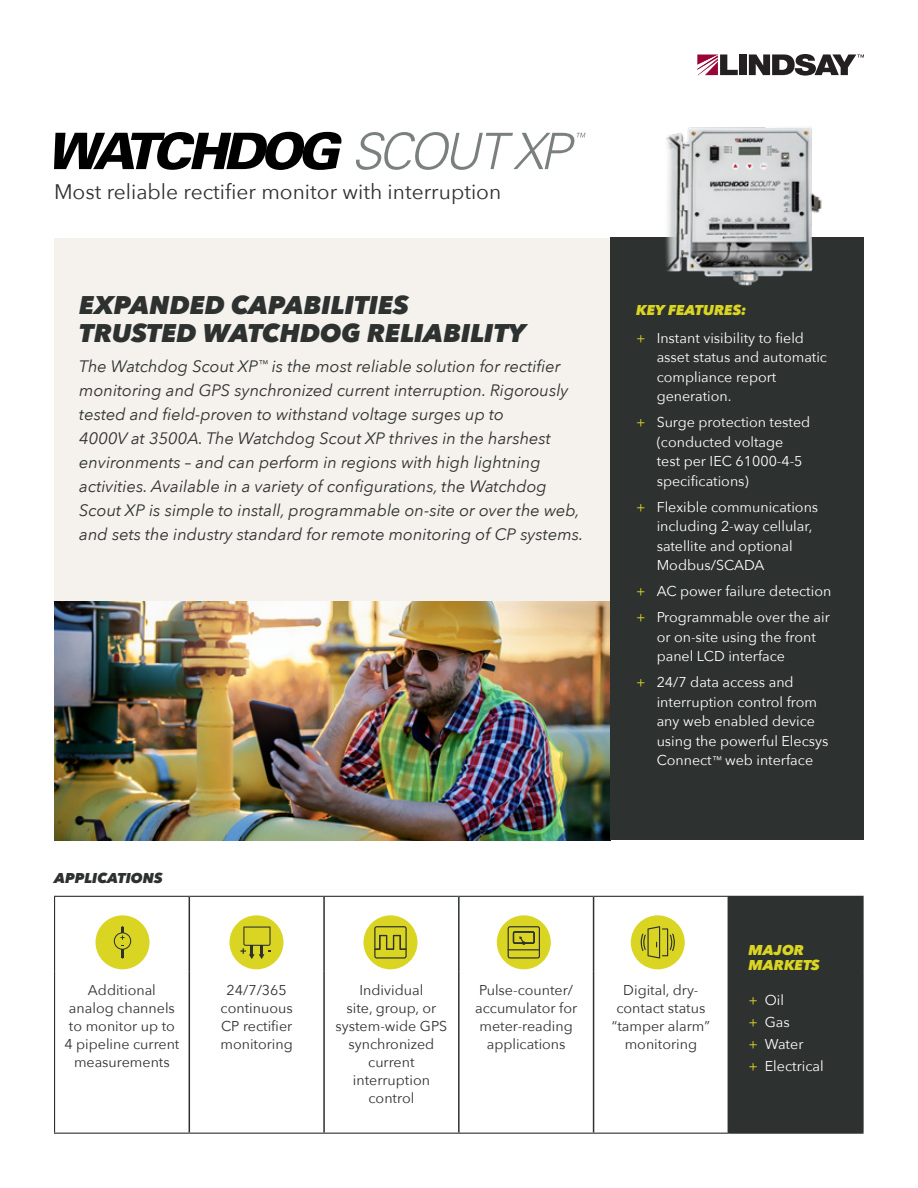
<style>
.page{position:relative;width:918px;height:1188px;background:#fff}
.page>*{position:absolute;margin:0;border:0;box-sizing:border-box;transform-origin:0 0}
.t1{font:italic 800 25.5px/28.5px "Avenir Next";color:#2d312f}
.t2{font:21px "Avenir Next";color:#2d312f}
.t3{font:italic 16.5px/24px "Avenir Next";color:#2d312f}
.t4{font:14.25px/19.5px "Avenir Next";color:#fff}
.t5{font:14.25px/18px "Avenir Next";color:#2d312f;text-align:center}
.t6{font:italic 800 14.25px/15px "Avenir Next";color:#dad523}
.t7{font:italic 800 14.25px "Avenir Next";color:#2d312f}
.s1{color:#dad523}
</style>
<div class="page">
<div style="left:54px;top:238px;width:557px;height:364px;background:#f5f1ed"></div>
<img style="left:54px;top:602px;width:557px;height:238px">
<div style="left:611px;top:238px;width:253px;height:602px;background:#2d312f"></div>
<div style="left:728px;top:896px;width:135px;height:237px;background:#2d312f"></div>
<hr style="left:54px;top:896px;width:135px;height:1px;background:#2d312f">
<hr style="left:54px;top:897px;width:1px;height:74px;background:#2d312f">
<hr style="left:189px;top:896px;width:135px;height:1px;background:#2d312f">
<hr style="left:324px;top:896px;width:135px;height:1px;background:#2d312f">
<hr style="left:459px;top:896px;width:135px;height:1px;background:#2d312f">
<hr style="left:594px;top:896px;width:134px;height:1px;background:#2d312f">
<hr style="left:189px;top:897px;width:1px;height:74px;background:#2d312f">
<hr style="left:323px;top:897px;width:2px;height:74px;background:#2d312f">
<hr style="left:458px;top:897px;width:2px;height:74px;background:#2d312f">
<hr style="left:593px;top:897px;width:1px;height:74px;background:#2d312f">
<hr style="left:728px;top:896px;width:136px;height:1px;background:#2d312f">
<hr style="left:862px;top:897px;width:2px;height:74px;background:#2d312f">
<hr style="left:862px;top:971px;width:2px;height:162px;background:#2d312f">
<hr style="left:728px;top:1133px;width:136px;height:1px;background:#2d312f">
<hr style="left:54px;top:971px;width:1px;height:162px;background:#2d312f">
<hr style="left:54px;top:1133px;width:135px;height:1px;background:#2d312f">
<hr style="left:189px;top:1133px;width:135px;height:1px;background:#2d312f">
<hr style="left:324px;top:1133px;width:135px;height:1px;background:#2d312f">
<hr style="left:459px;top:1133px;width:135px;height:1px;background:#2d312f">
<hr style="left:594px;top:1133px;width:134px;height:1px;background:#2d312f">
<hr style="left:189px;top:971px;width:1px;height:162px;background:#2d312f">
<hr style="left:323px;top:971px;width:2px;height:162px;background:#2d312f">
<hr style="left:458px;top:971px;width:2px;height:162px;background:#2d312f">
<hr style="left:593px;top:971px;width:1px;height:162px;background:#2d312f">
<div style="left:230px;top:915px;width:54px;height:54px;background:#dad523;border-radius:50%"></div>
<svg style="left:240px;top:927px;width:31px;height:32px"></svg>
<div style="left:363px;top:915px;width:54px;height:54px;background:#dad523;border-radius:50%"></div>
<svg style="left:374px;top:926px;width:33px;height:33px"></svg>
<div style="left:96px;top:915px;width:54px;height:54px;background:#dad523;border-radius:50%"></div>
<svg style="left:114px;top:926px;width:17px;height:33px"></svg>
<div style="left:497px;top:915px;width:54px;height:54px;background:#dad523;border-radius:50%"></div>
<svg style="left:508px;top:926px;width:32px;height:33px"></svg>
<hr style="left:508px;top:949px;width:32px;height:1px;background:#2d312f">
<div style="left:631px;top:915px;width:54px;height:54px;background:#dad523;border-radius:50%"></div>
<svg style="left:641px;top:926px;width:34px;height:33px"></svg>
<svg style="left:697px;top:54px;width:41px;height:21px"></svg>
<div style="left:740px;top:54px;width:7px;height:21px;background:#241f21"></div>
<svg style="left:749px;top:54px;width:115px;height:22px"></svg>
<svg style="left:54px;top:132px;width:287px;height:38px"></svg>
<svg style="left:356px;top:132px;width:230px;height:38px"></svg>
<img style="left:645px;top:127px;width:181px;height:159px">
<h2 class="t2" style="left:54px;top:174px;width:449px">Most reliable rectifier monitor with interruption</h2>
<h1 class="t1" style="left:79px;top:290px;width:448px">EXPANDED CAPABILITIES<br>TRUSTED WATCHDOG RELIABILITY</h1>
<p class="t3" style="left:79px;top:354px;width:506px">The Watchdog Scout XP<sup>™</sup> is the most reliable solution for rectifier monitoring and GPS synchronized current interruption. Rigorously tested and field-proven to withstand voltage surges up to<br>4000V at 3500A. The Watchdog Scout XP thrives in the harshest environments – and can perform in regions with high lightning activities. Available in a variety of configurations, the Watchdog Scout XP is simple to install, programmable on-site or over the web, and sets the industry standard for remote monitoring of CP systems.</p>
<p class="t7" style="left:54px;top:869px;width:110px">APPLICATIONS</p>
<p class="t6" style="left:636px;top:302px;width:112px">KEY FEATURES:</p>
<p class="t4" style="left:657px;top:328px;width:172px;text-indent:-21px"><span class="s1">+</span> Instant visibility to field asset status and automatic compliance report generation.</p>
<p class="t4" style="left:657px;top:412px;width:155px;text-indent:-21px"><span class="s1">+</span> Surge protection tested (conducted voltage test per IEC 61000-4-5 specifications)</p>
<p class="t4" style="left:657px;top:497px;width:163px;text-indent:-21px"><span class="s1">+</span> Flexible communications including 2-way cellular, satellite and optional<br>Modbus/SCADA</p>
<p class="t4" style="left:636px;top:578px;width:197px;line-height:26px"><span class="s1">+</span> AC power failure detection <span class="s1">+</span> Programmable over the air</p>
<p class="t4" style="left:657px;top:626px;width:161px">or on-site using the front panel LCD interface</p>
<p class="t4" style="left:657px;top:672px;width:173px;text-indent:-21px"><span class="s1">+</span> 24/7 data access and interruption control from any web enabled device using the powerful Elecsys<br>Connect<sup>™</sup> web interface</p>
<p class="t5" style="left:64px;top:981px;width:117px">Additional analog channels to monitor up to<br>4 pipeline current measurements</p>
<p class="t5" style="left:221px;top:981px;width:74px">24/7/365 continuous<br>CP rectifier monitoring</p>
<p class="t5" style="left:336px;top:981px;width:113px">Individual<br>site, group, or system-wide GPS synchronized current interruption control</p>
<p class="t5" style="left:475px;top:981px;width:104px">Pulse-counter/ accumulator for meter-reading applications</p>
<p class="t5" style="left:612px;top:981px;width:100px">Digital, dry&shy;contact status “tamper alarm” monitoring</p>
<p class="t6" style="left:749px;top:942px;width:73px">MAJOR<br>MARKETS</p>
<p class="t4" style="left:749px;top:989px;width:77px;line-height:21.8px"><span class="s1">+</span> Oil<br><span class="s1">+</span> Gas<br><span class="s1">+</span> Water<br><span class="s1">+</span> Electrical</p>
</div>
